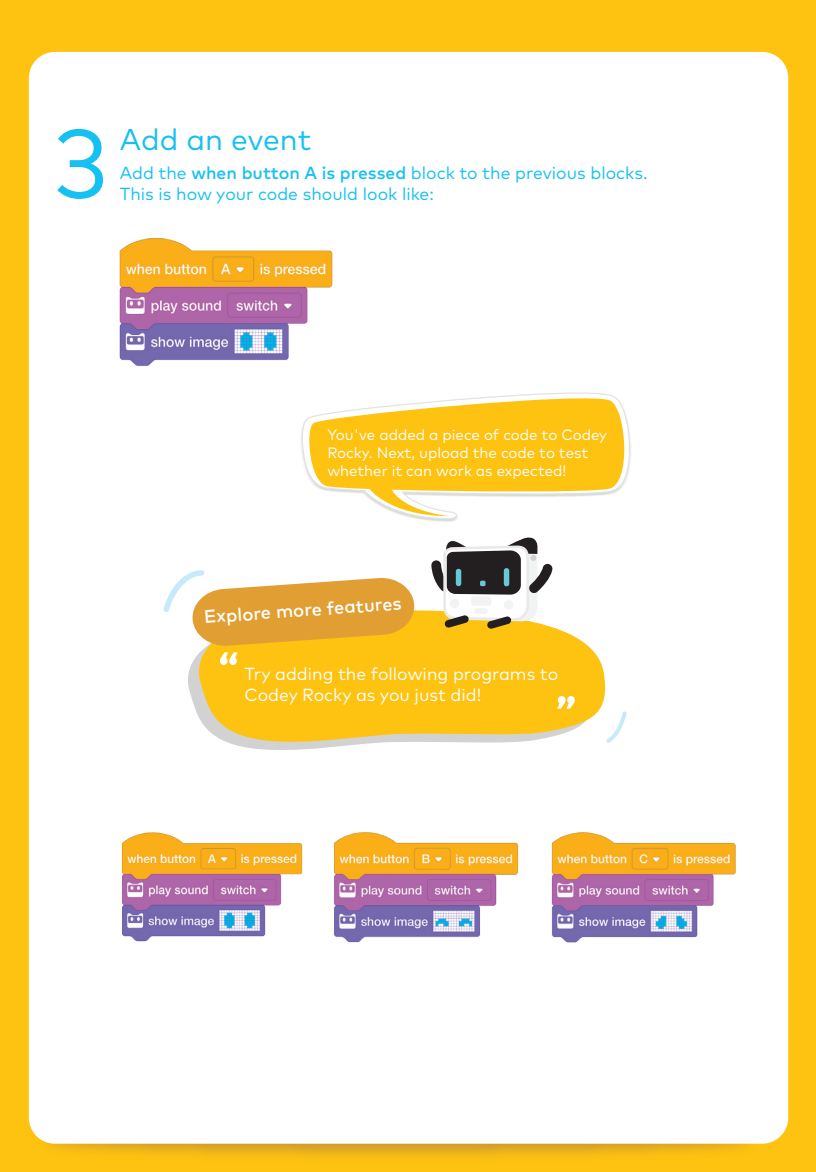
<style>
.page{position:relative;width:816px;height:1172px;background:#fec210}
.page>*{position:absolute;margin:0;border:0;box-sizing:border-box;transform-origin:0 0}
.t1{font:97.5px "Mark Pro";color:#15c0f2}
.t2{font:30px "Mark Pro";letter-spacing:-.005em;color:#15c0f2}
.t3{font:500 18.25px "Mark Pro";color:#fff}
.t4{font:17.5px/21px "Mark Pro";color:#15c0f2}
.t5{font:17.5px/21px "Mark Pro";color:#fff}
.t6{font:15px/18px "Mark Pro";color:#fff}
.s1{font-weight:500}
</style>
<div class="page">
<img style="left:28px;top:1041px;width:760px;height:114px">
<div style="left:29px;top:52px;width:759px;height:1092px;background:#fff;border-radius:26px"></div>
<img style="left:788px;top:1039px;width:1px;height:82px">
<img style="left:119px;top:238px;width:214px;height:128px">
<img style="left:121px;top:832px;width:147px;height:110px">
<img style="left:268px;top:832px;width:227px;height:111px">
<img style="left:495px;top:824px;width:294px;height:130px">
<img style="left:211px;top:355px;width:244px;height:167px">
<svg style="left:299px;top:389px;width:159px;height:131px"></svg>
<svg style="left:305px;top:390px;width:326px;height:126px;fill:#fec210"></svg>
<svg style="left:188px;top:665px;width:152px;height:85px"></svg>
<svg style="left:194px;top:610px;width:412px;height:136px;background:#fac939"></svg>
<svg style="left:557px;top:696px;width:18px;height:13px"></svg>
<svg style="left:605px;top:710px;width:22px;height:34px"></svg>
<svg style="left:163px;top:570px;width:252px;height:95px"></svg>
<svg style="left:431px;top:537px;width:122px;height:92px"></svg>
<div style="left:504px;top:568px;width:5px;height:18px;background:#66c9d4;border-radius:3px"></div>
<h1 class="t1" style="left:54px;top:90px;width:56px">3</h1>
<h2 class="t2" style="left:120px;top:117px;width:193px">Add an event</h2>
<p class="t4" style="left:120px;top:161px;width:529px">Add the <span class="s1">when button A is pressed</span> block to the previous blocks.<br>This is how your code should look like:</p>
<p class="t6" style="left:327px;top:424px;width:281px">You've added a piece of code to Codey<br>Rocky. Next, upload the code to test whether it can work as expected!</p>
<p class="t3" style="left:203px;top:603px;width:200px;rotate:-4deg">Explore more features</p>
<p class="t5" style="left:244px;top:662px;width:315px">Try adding the following programs to<br>Codey Rocky as you just did!</p>
</div>
